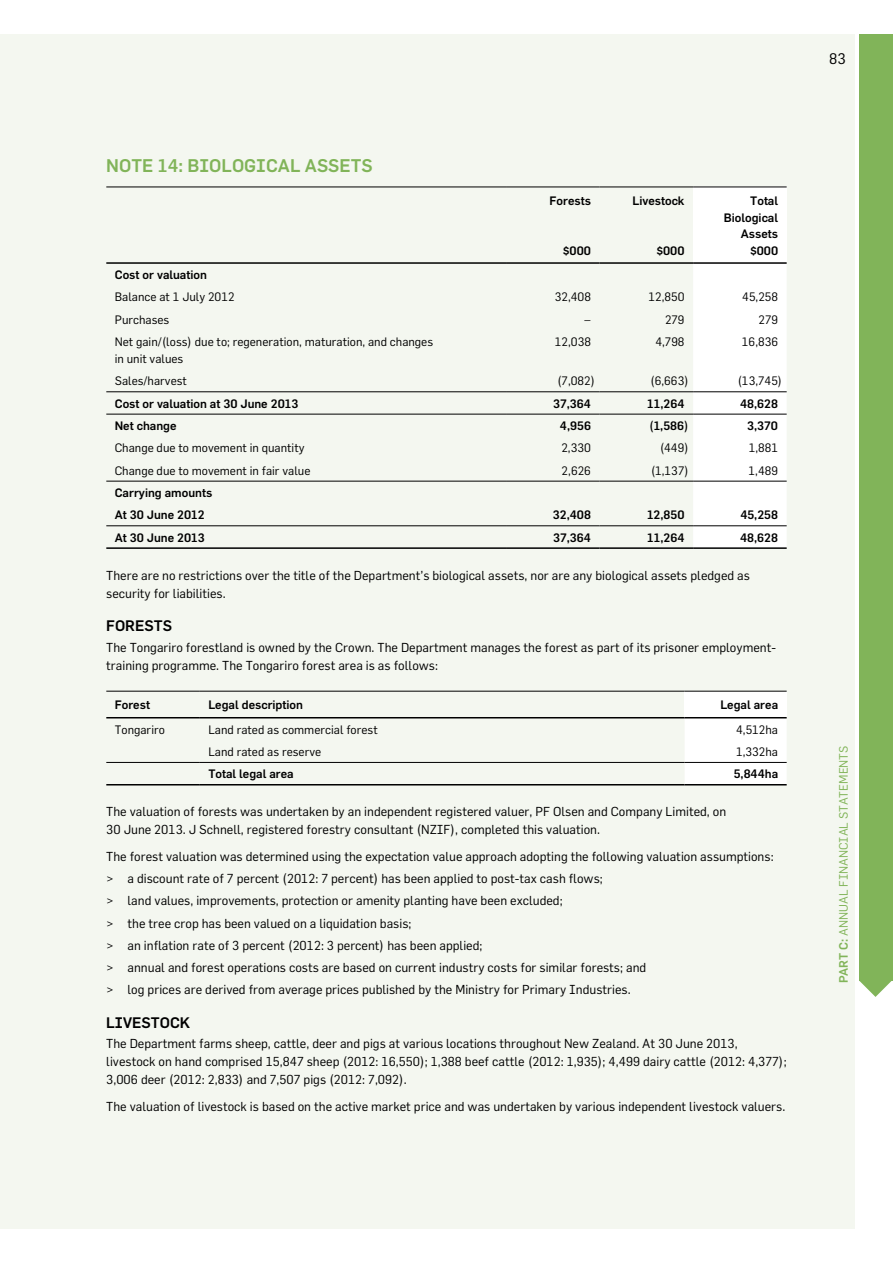
<style>
.page{position:relative;width:893px;height:1263px;background:#fff}
.page>*{position:absolute;margin:0;border:0;box-sizing:border-box;transform-origin:0 0}
.t1{font:500 18px "Flama Maori";color:#81b459}
.t2{font:500 15px "Flama Maori";color:#000}
.t3{font:15px "Flama Maori";color:#000}
.t4{font:12.75px/22.2px "Flama Maori";color:#000}
.t5{font:12px/16.5px "Flama Maori";color:#000}
.t6{font:500 12px/16.5px "Flama Maori";color:#000;text-align:right}
.t7{font:12px "Flama Maori";color:#81b459}
.s1{font-weight:500}
</style>
<div class="page">
<div style="left:0;top:34px;width:855px;height:1195px;background:#f4f7f0"></div>
<div style="left:859px;top:34px;width:34px;height:946px;background:#81b459"></div>
<svg style="left:859px;top:980px;width:33px;height:17px"></svg>
<div style="left:693px;top:187px;width:94px;height:76px;background:#fff"></div>
<div style="left:693px;top:264px;width:94px;height:283px;background:#fff"></div>
<hr style="left:106px;top:187px;width:400px;height:1px;background:#000">
<hr style="left:506px;top:187px;width:94px;height:1px;background:#000">
<hr style="left:600px;top:187px;width:93px;height:1px;background:#000">
<hr style="left:693px;top:187px;width:94px;height:1px;background:#000">
<hr style="left:106px;top:262px;width:400px;height:2px;background:#000">
<hr style="left:506px;top:262px;width:94px;height:2px;background:#000">
<hr style="left:600px;top:262px;width:93px;height:2px;background:#000">
<hr style="left:693px;top:262px;width:94px;height:2px;background:#000">
<hr style="left:106px;top:391px;width:400px;height:1px;background:#000">
<hr style="left:506px;top:391px;width:94px;height:1px;background:#000">
<hr style="left:600px;top:391px;width:93px;height:1px;background:#000">
<hr style="left:693px;top:391px;width:94px;height:1px;background:#000">
<hr style="left:106px;top:414px;width:400px;height:1px;background:#000">
<hr style="left:506px;top:414px;width:94px;height:1px;background:#000">
<hr style="left:600px;top:414px;width:93px;height:1px;background:#000">
<hr style="left:693px;top:414px;width:94px;height:1px;background:#000">
<hr style="left:106px;top:481px;width:400px;height:1px;background:#000">
<hr style="left:506px;top:481px;width:94px;height:1px;background:#000">
<hr style="left:600px;top:481px;width:93px;height:1px;background:#000">
<hr style="left:693px;top:481px;width:94px;height:1px;background:#000">
<hr style="left:106px;top:525px;width:400px;height:1px;background:#000">
<hr style="left:506px;top:525px;width:94px;height:1px;background:#000">
<hr style="left:600px;top:525px;width:93px;height:1px;background:#000">
<hr style="left:693px;top:525px;width:94px;height:1px;background:#000">
<hr style="left:106px;top:547px;width:400px;height:2px;background:#000">
<hr style="left:506px;top:547px;width:94px;height:2px;background:#000">
<hr style="left:600px;top:547px;width:93px;height:2px;background:#000">
<hr style="left:693px;top:547px;width:94px;height:2px;background:#000">
<div style="left:685px;top:691px;width:102px;height:27px;background:#fff"></div>
<div style="left:685px;top:718px;width:102px;height:66px;background:#fff"></div>
<hr style="left:106px;top:691px;width:94px;height:1px;background:#000">
<hr style="left:200px;top:691px;width:485px;height:1px;background:#000">
<hr style="left:685px;top:691px;width:102px;height:1px;background:#000">
<hr style="left:106px;top:717px;width:94px;height:1px;background:#000">
<hr style="left:200px;top:717px;width:485px;height:1px;background:#000">
<hr style="left:685px;top:717px;width:102px;height:1px;background:#000">
<hr style="left:106px;top:762px;width:94px;height:1px;background:#000">
<hr style="left:200px;top:762px;width:485px;height:1px;background:#000">
<hr style="left:685px;top:762px;width:102px;height:1px;background:#000">
<hr style="left:106px;top:784px;width:94px;height:1px;background:#000">
<hr style="left:200px;top:784px;width:485px;height:1px;background:#000">
<hr style="left:685px;top:784px;width:102px;height:1px;background:#000">
<h1 class="t1" style="left:106px;top:154px;width:25px">Note</h1>
<h1 class="t1" style="left:158px;top:154px;width:216px">14: BIOLOGICAL ASSETS</h1>
<p class="t6" style="left:550px;top:192px;width:43px">Forests</p>
<p class="t6" style="left:563px;top:242px;width:30px">$000</p>
<p class="t6" style="left:632px;top:192px;width:54px">Livestock</p>
<p class="t6" style="left:656px;top:242px;width:30px">$000</p>
<p class="t6" style="left:724px;top:192px;width:56px">Total<br>Biological<br>Assets $000</p>
<p class="t6" style="left:115px;top:266px;width:94px">Cost or valuation</p>
<p class="t5" style="left:115px;top:288px;width:121px">Balance at 1 July 2012</p>
<p class="t5" style="left:555px;top:288px;width:38px">32,408</p>
<p class="t5" style="left:648px;top:288px;width:38px">12,850</p>
<p class="t5" style="left:742px;top:288px;width:37px">45,258</p>
<p class="t5" style="left:115px;top:311px;width:56px">Purchases</p>
<p class="t5" style="left:584px;top:311px;width:8px">–</p>
<p class="t5" style="left:665px;top:311px;width:21px">279</p>
<p class="t5" style="left:759px;top:311px;width:21px">279</p>
<p class="t5" style="left:115px;top:333px;width:320px">Net gain/(loss) due to; regeneration, maturation, and changes in unit values</p>
<p class="t5" style="left:555px;top:333px;width:38px">12,038</p>
<p class="t5" style="left:655px;top:333px;width:31px">4,798</p>
<p class="t5" style="left:742px;top:333px;width:38px">16,836</p>
<p class="t5" style="left:115px;top:373px;width:74px">Sales/harvest</p>
<p class="t5" style="left:557px;top:373px;width:40px">(7,082)</p>
<p class="t5" style="left:650px;top:373px;width:40px">(6,663)</p>
<p class="t5" style="left:737px;top:373px;width:46px">(13,745)</p>
<p class="t6" style="left:115px;top:395px;width:185px">Cost or valuation at 30 June 2013</p>
<p class="t6" style="left:553px;top:395px;width:39px">37,364</p>
<p class="t6" style="left:647px;top:395px;width:39px">11,264</p>
<p class="t6" style="left:740px;top:395px;width:39px">48,628</p>
<p class="t6" style="left:115px;top:417px;width:63px">Net change</p>
<p class="t6" style="left:560px;top:417px;width:33px">4,956</p>
<p class="t6" style="left:649px;top:417px;width:41px">(1,586)</p>
<p class="t6" style="left:747px;top:417px;width:32px">3,370</p>
<p class="t5" style="left:115px;top:440px;width:191px">Change due to movement in quantity</p>
<p class="t5" style="left:561px;top:440px;width:31px">2,330</p>
<p class="t5" style="left:660px;top:440px;width:31px">(449)</p>
<p class="t5" style="left:749px;top:440px;width:31px">1,881</p>
<p class="t5" style="left:115px;top:462px;width:197px">Change due to movement in fair value</p>
<p class="t5" style="left:562px;top:462px;width:31px">2,626</p>
<p class="t5" style="left:651px;top:462px;width:40px">(1,137)</p>
<p class="t5" style="left:749px;top:462px;width:31px">1,489</p>
<p class="t6" style="left:115px;top:481px;width:99px;line-height:22.4px;text-align:left">Carrying amounts<br>At 30 June 2012</p>
<p class="t6" style="left:553px;top:507px;width:40px">32,408</p>
<p class="t6" style="left:647px;top:507px;width:39px">12,850</p>
<p class="t6" style="left:740px;top:507px;width:39px">45,258</p>
<p class="t6" style="left:115px;top:529px;width:92px">At 30 June 2013</p>
<p class="t6" style="left:553px;top:529px;width:39px">37,364</p>
<p class="t6" style="left:647px;top:529px;width:39px">11,264</p>
<p class="t6" style="left:740px;top:529px;width:39px">48,628</p>
<p class="t4" style="left:106px;top:566px;width:645px;line-height:18px">There are no restrictions over the title of the Department’s biological assets, nor are any biological assets pledged as security for liabilities.</p>
<p class="t2" style="left:106px;top:617px;width:20px">Forests</p>
<p class="t4" style="left:106px;top:638px;width:671px;line-height:18px">The Tongariro forestland is owned by the Crown. The Department manages the forest as part of its prisoner employment&shy;training programme. The Tongariro forest area is as follows:</p>
<p class="t6" style="left:115px;top:696px;width:37px">Forest</p>
<p class="t6" style="left:208px;top:696px;width:96px">Legal description</p>
<p class="t6" style="left:720px;top:696px;width:59px">Legal area</p>
<p class="t5" style="left:115px;top:721px;width:52px">Tongariro</p>
<p class="t5" style="left:208px;top:721px;width:171px">Land rated as commercial forest</p>
<p class="t5" style="left:736px;top:721px;width:44px">4,512ha</p>
<p class="t5" style="left:208px;top:743px;width:114px">Land rated as reserve</p>
<p class="t5" style="left:736px;top:743px;width:44px">1,332ha</p>
<p class="t6" style="left:208px;top:765px;width:87px">Total legal area</p>
<p class="t6" style="left:734px;top:765px;width:46px">5,844ha</p>
<p class="t4" style="left:106px;top:802px;width:621px;line-height:18px">The valuation of forests was undertaken by an independent registered valuer, PF Olsen and Company Limited, on<br>30 June 2013. J Schnell, registered forestry consultant (NZIF), completed this valuation.</p>
<p class="t4" style="left:106px;top:845px;width:669px">The forest valuation was determined using the expectation value approach adopting the following valuation assumptions: &gt; a discount rate of 7 percent (2012: 7 percent) has been applied to post-tax cash flows;<br>&gt; land values, improvements, protection or amenity planting have been excluded;<br>&gt; the tree crop has been valued on a liquidation basis;<br>&gt; an inflation rate of 3 percent (2012: 3 percent) has been applied;<br>&gt; annual and forest operations costs are based on current industry costs for similar forests; and<br>&gt; log prices are derived from average prices published by the Ministry for Primary Industries.</p>
<p class="t2" style="left:106px;top:1013px;width:85px">LIVESTOCK</p>
<p class="t4" style="left:106px;top:1034px;width:682px;line-height:18px">The Department farms sheep, cattle, deer and pigs at various locations throughout New Zealand. At 30 June 2013, livestock on hand comprised 15,847 sheep (2012: 16,550); 1,388 beef cattle (2012: 1,935); 4,499 dairy cattle (2012: 4,377);<br>3,006 deer (2012: 2,833) and 7,507 pigs (2012: 7,092).</p>
<p class="t4" style="left:106px;top:1095px;width:681px">The valuation of livestock is based on the active market price and was undertaken by various independent livestock valuers.</p>
<p class="t3" style="left:829px;top:50px;width:18px">83</p>
<p class="t7" style="left:836px;top:983px;width:239px;rotate:-90deg"><span class="s1">PART C:</span> ANNUAL FINANCIAL STATEMENTS</p>
</div>
